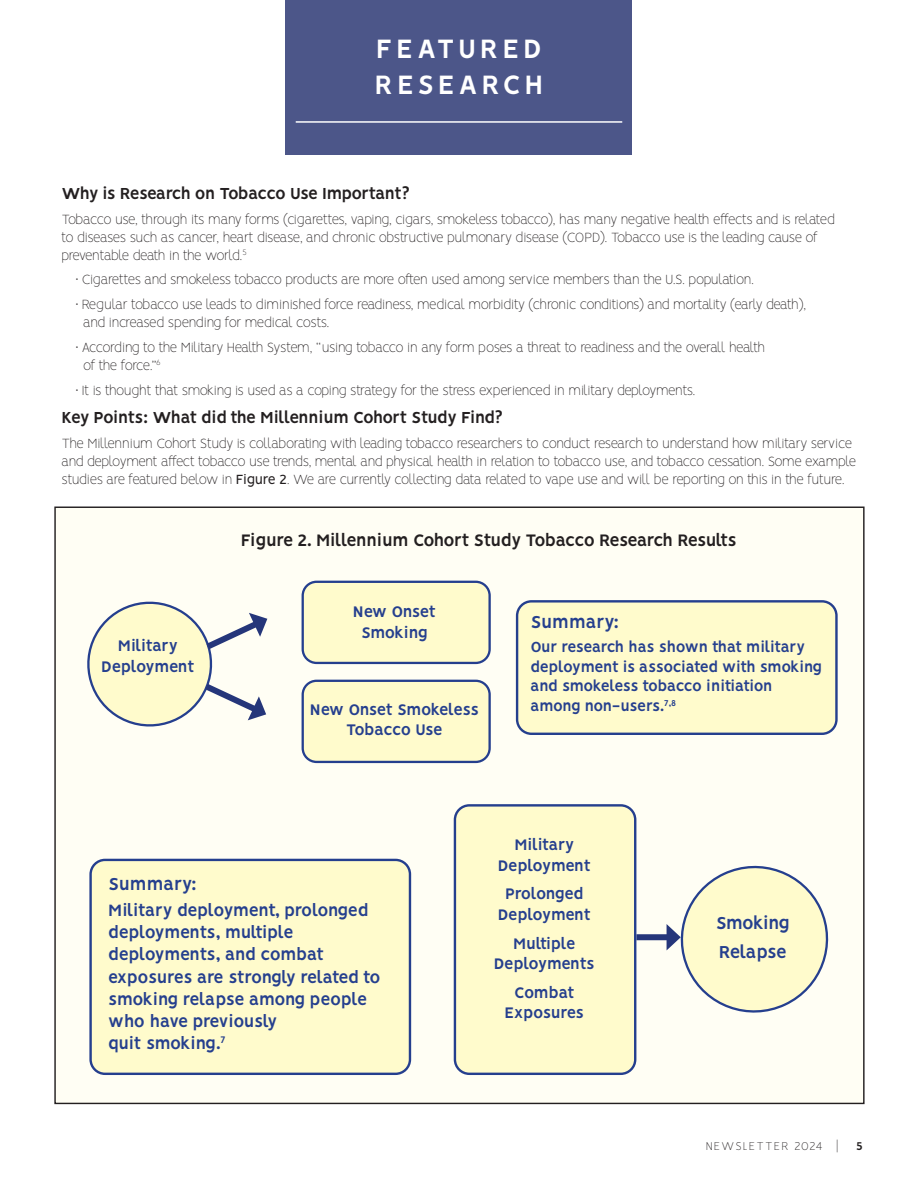
<style>
.page{position:relative;width:918px;height:1188px;background:#fff}
.page>*{position:absolute;margin:0;border:0;box-sizing:border-box;transform-origin:0 0}
.t1{font:700 30px/36px "Vision";letter-spacing:.12em;color:#fff}
.copy_black{font:700 19.5px "Vision";color:#253f8e}
.copy_black-2{font:700 19.5px "Vision";letter-spacing:-.03em;color:#253f8e}
.copy_black-3{font:700 18.75px "Vision";letter-spacing:-.04em;color:#231f20}
.copy_black-4{font:700 18.6px/22.2px "Vision";letter-spacing:-.03em;color:#253f8e}
.copy_black-5{font:700 18px "Vision";letter-spacing:-.04em;color:#231f20}
.copy_black-6{font:700 17.25px/20.7px "Vision";letter-spacing:-.03em;color:#253f8e;text-align:center}
.copy_black-7{font:700 16.5px/19.8px "Vision";letter-spacing:-.03em;color:#253f8e}
.copy_black-8{font:100 15px/18px "Vision";letter-spacing:-.04em;color:#231f20}
.t2{font:100 12.75px "Vision";letter-spacing:.09em;color:#231f20}
.t3{font:700 12.75px "Vision";color:#231f20}
.s1{font-weight:400}
</style>
<div class="page">
<div style="left:54px;top:507px;width:811px;height:597px;background:#fffef4;border:1px solid #231f20"></div>
<div style="left:303px;top:681px;width:187px;height:81px;background:#fffbcc;border-radius:14px"></div>
<div style="left:302px;top:680px;width:189px;height:83px;border:2px solid #253f8e;border-radius:14px"></div>
<div style="left:636px;top:934px;width:36px;height:6px;background:#25367a"></div>
<div style="left:303px;top:582px;width:187px;height:81px;background:#fffbcc;border-radius:14px"></div>
<div style="left:302px;top:581px;width:189px;height:83px;border:2px solid #253f8e;border-radius:14px"></div>
<div style="left:455px;top:805px;width:180px;height:269px;background:#fffbcc;border-radius:14px"></div>
<div style="left:454px;top:804px;width:182px;height:271px;border:2px solid #253f8e;border-radius:14px"></div>
<div style="left:91px;top:860px;width:319px;height:214px;background:#fffbcc;border-radius:14px"></div>
<div style="left:89px;top:859px;width:322px;height:216px;border:2px solid #253f8e;border-radius:14px"></div>
<div style="left:517px;top:601px;width:319px;height:133px;background:#fffbcc;border-radius:14px"></div>
<div style="left:516px;top:600px;width:322px;height:135px;border:2px solid #253f8e;border-radius:14px"></div>
<svg style="left:87px;top:601px;width:180px;height:126px"></svg>
<svg style="left:667px;top:865px;width:162px;height:148px"></svg>
<div style="left:286px;top:0;width:346px;height:155px;background:#4c5689"></div>
<hr style="left:296px;top:121px;width:326px;height:2px;background:#fff">
<p class="t1" style="left:375px;top:34px;width:170px">FEATURED<br>RESEARCH</p>
<p class="copy_black-5" style="left:62px;top:183px;width:350px">Why is Research on Tobacco Use Important?</p>
<p class="copy_black-8" style="left:62px;top:210px;width:775px">Tobacco use, through its many forms (cigarettes, vaping, cigars, smokeless tobacco), has many negative health effects and is related to diseases such as cancer, heart disease, and chronic obstructive pulmonary disease (COPD). Tobacco use is the leading cause of preventable death in the world.<sup>5</sup></p>
<p class="copy_black-8" style="left:76px;top:270px;width:679px">• Cigarettes and smokeless tobacco products are more often used among service members than the U.S. population.</p>
<p class="copy_black-8" style="left:83px;top:295px;width:725px;text-indent:-7px">• Regular tobacco use leads to diminished force readiness, medical morbidity (chronic conditions) and mortality (early death), and increased spending for medical costs.</p>
<p class="copy_black-8" style="left:83px;top:338px;width:683px;text-indent:-7px">• According to the Military Health System, “using tobacco in any form poses a threat to readiness and the overall health of the force.”<sup>6</sup></p>
<p class="copy_black-8" style="left:76px;top:381px;width:621px">• It is thought that smoking is used as a coping strategy for the stress experienced in military deployments.</p>
<p class="copy_black-5" style="left:62px;top:407px;width:443px">Key Points: What did the Millennium Cohort Study Find?</p>
<p class="copy_black-8" style="left:62px;top:434px;width:796px">The Millennium Cohort Study is collaborating with leading tobacco researchers to conduct research to understand how military service and deployment affect tobacco use trends, mental and physical health in relation to tobacco use, and tobacco cessation. Some example studies are featured below in <span class="s1">Figure 2</span>. We are currently collecting data related to vape use and will be reporting on this in the future.</p>
<p class="copy_black-6" style="left:101px;top:637px;width:95px">Military<br>Deployment</p>
<p class="copy_black-3" style="left:241px;top:529px;width:497px">Figure 2. Millennium Cohort Study Tobacco Research Results</p>
<p class="copy_black-6" style="left:353px;top:603px;width:85px">New Onset<br>Smoking</p>
<p class="copy_black-6" style="left:310px;top:700px;width:171px">New Onset Smokeless<br>Tobacco Use</p>
<p class="copy_black" style="left:531px;top:610px;width:90px">Summary:</p>
<p class="copy_black-7" style="left:531px;top:638px;width:293px">Our research has shown that military deployment is associated with smoking and smokeless tobacco initiation among non-users.<sup>7,8</sup></p>
<p class="copy_black" style="left:108px;top:872px;width:90px">Summary:</p>
<p class="copy_black-4" style="left:108px;top:901px;width:274px">Military deployment, prolonged deployments, multiple deployments, and combat exposures are strongly related to smoking relapse among people who have previously<br>quit smoking.<sup>7</sup></p>
<p class="copy_black-6" style="left:498px;top:836px;width:94px">Military<br>Deployment</p>
<p class="copy_black-6" style="left:498px;top:885px;width:94px">Prolonged<br>Deployment</p>
<p class="copy_black-6" style="left:494px;top:934px;width:102px">Multiple<br>Deployments</p>
<p class="copy_black-6" style="left:504px;top:984px;width:81px">Combat<br>Exposures</p>
<p class="copy_black-2" style="left:716px;top:912px;width:75px">Smoking</p>
<p class="copy_black-2" style="left:719px;top:940px;width:69px">Relapse</p>
<p class="t2" style="left:706px;top:1139px;width:133px">NEWSLETTER 2024 |</p>
<p class="t3" style="left:856px;top:1138px;width:8px">5</p>
</div>
